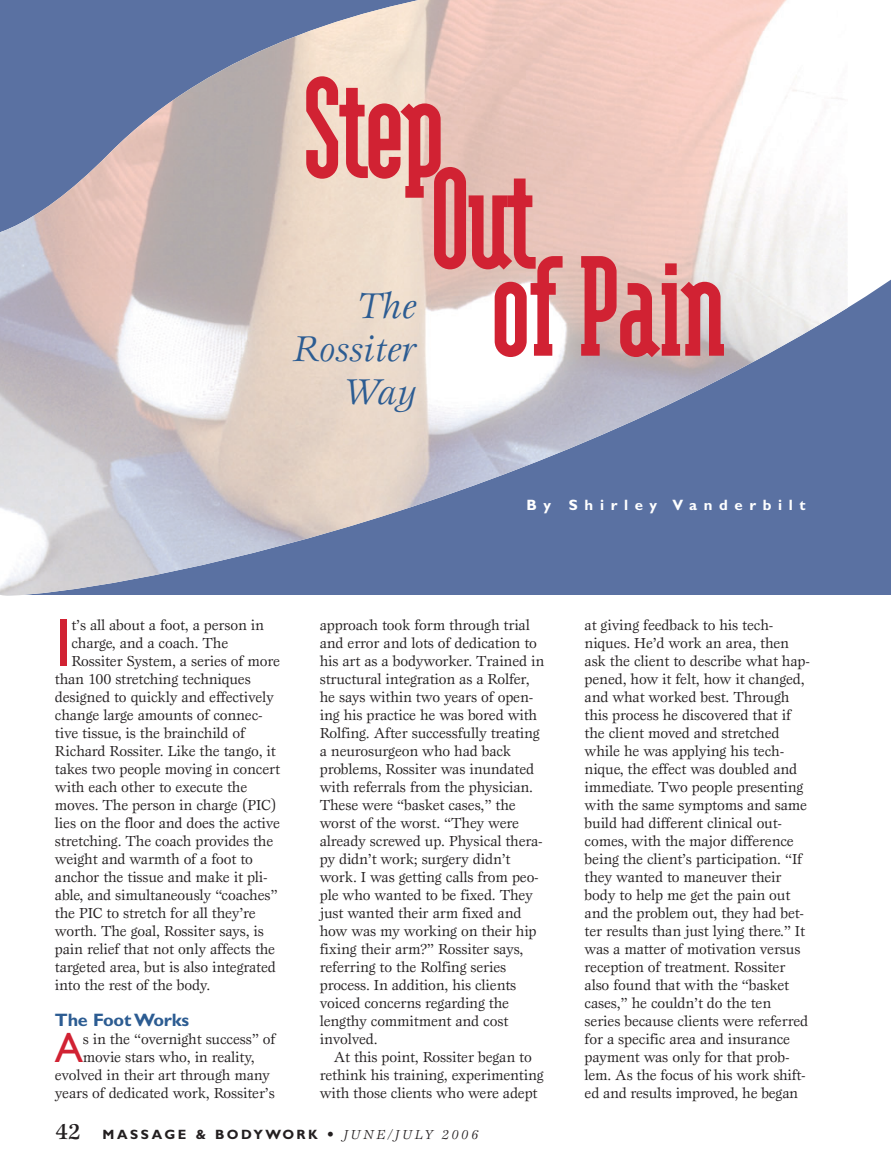
<style>
.page{position:relative;width:891px;height:1175px;background:#fff}
.page>*{position:absolute;margin:0;border:0;box-sizing:border-box;transform-origin:0 0}
.t1{font:162.45px "Modula Serif";letter-spacing:-.01em;color:#d12233}
.t2{font:68.85px "Gill Sans";color:#d12233}
.t3{font:42.45px "Gill Sans";color:#d12233}
.t4{font:italic 37.2px/42.9px "Esprit";color:#2c5c92;text-align:right}
.t5{font:700 18px "Gill Sans";letter-spacing:-.01em;color:#2c5c92}
.t6{font:15px/18px "Esprit";letter-spacing:-.01em;color:#231f20}
.t7{font:700 15px "Gill Sans";letter-spacing:.44em;color:#fff}
.t8{font:700 13.5px "Gill Sans";letter-spacing:.195em;color:#231f20}
.s1{font-family:"Esprit";font-weight:500;font-size:22.5px}
.s2{font-family:"Esprit";font-weight:500}
.s3{font-family:"Esprit";font-weight:400;font-style:italic}
</style>
<div class="page">
<div style="left:847px;top:279px;width:44px;height:316px;background:#5a71a2"></div>
<img style="left:0;top:0;width:847px;height:596px">
<h1 class="t1" style="left:303px;top:24px;width:143px">Step</h1>
<h1 class="t1" style="left:430px;top:114px;width:106px">Out</h1>
<h1 class="t1" style="left:491px;top:202px;width:236px">of Pain</h1>
<h3 class="t4" style="left:294px;top:287px;width:125px">The<br>Rossiter<br>Way</h3>
<p class="t7" style="left:526px;top:499px;width:281px">By Shirley Vanderbilt</p>
<h2 class="t2" style="left:55px;top:619px;width:19px">I</h2>
<p class="t6" style="left:71px;top:617px;width:194px">t’s all about a foot, a person in</p>
<p class="t6" style="left:71px;top:635px;width:158px">charge, and a coach. The</p>
<p class="t6" style="left:71px;top:653px;width:210px">Rossiter System, a series of more</p>
<p class="t6" style="left:55px;top:671px;width:197px">than 100 stretching techniques</p>
<p class="t6" style="left:55px;top:689px;width:221px">designed to quickly and effectively</p>
<p class="t6" style="left:55px;top:707px;width:209px">change large amounts of connec-</p>
<p class="t6" style="left:55px;top:725px;width:192px">tive tissue, is the brainchild of</p>
<p class="t6" style="left:55px;top:743px;width:222px">Richard Rossiter. Like the tango, it</p>
<p class="t6" style="left:55px;top:761px;width:227px">takes two people moving in concert</p>
<p class="t6" style="left:55px;top:779px;width:194px">with each other to execute the</p>
<p class="t6" style="left:55px;top:797px;width:223px">moves. The person in charge (PIC)</p>
<p class="t6" style="left:55px;top:815px;width:227px">lies on the floor and does the active</p>
<p class="t6" style="left:55px;top:833px;width:220px">stretching. The coach provides the</p>
<p class="t6" style="left:55px;top:851px;width:200px">weight and warmth of a foot to</p>
<p class="t6" style="left:55px;top:869px;width:214px">anchor the tissue and make it pli-</p>
<p class="t6" style="left:55px;top:887px;width:224px">able, and simultaneously “coaches”</p>
<p class="t6" style="left:55px;top:905px;width:202px">the PIC to stretch for all they’re</p>
<p class="t6" style="left:55px;top:923px;width:211px">worth. The goal, Rossiter says, is</p>
<p class="t6" style="left:55px;top:941px;width:222px">pain relief that not only affects the</p>
<p class="t6" style="left:55px;top:959px;width:222px">targeted area, but is also integrated</p>
<p class="t6" style="left:55px;top:977px;width:157px">into the rest of the body.</p>
<p class="t5" style="left:55px;top:1014px;width:136px">The Foot Works</p>
<h3 class="t3" style="left:55px;top:1033px;width:30px">A</h3>
<p class="t6" style="left:83px;top:1031px;width:194px">s in the “overnight success” of</p>
<p class="t6" style="left:83px;top:1049px;width:174px">movie stars who, in reality,</p>
<p class="t6" style="left:55px;top:1067px;width:217px">evolved in their art through many</p>
<p class="t6" style="left:55px;top:1085px;width:221px">years of dedicated work, Rossiter’s</p>
<p class="t6" style="left:320px;top:617px;width:226px">approach took form through trial and error and lots of dedication to his art as a bodyworker. Trained in structural integration as a Rolfer, he says within two years of open&shy;ing his practice he was bored with<br>Rolfing. After successfully treating a neurosurgeon who had back problems, Rossiter was inundated with referrals from the physician.<br>These were “basket cases,” the worst of the worst. “They were already screwed up. Physical thera&shy;py didn’t work; surgery didn’t work. I was getting calls from peo&shy;ple who wanted to be fixed. They just wanted their arm fixed and how was my working on their hip fixing their arm?” Rossiter says, referring to the Rolfing series process. In addition, his clients voiced concerns regarding the lengthy commitment and cost involved.</p>
<p class="t6" style="left:320px;top:1049px;width:225px;text-align:center">At this point, Rossiter began to rethink his training, experimenting with those clients who were adept</p>
<p class="t6" style="left:585px;top:617px;width:227px">at giving feedback to his tech&shy;niques. He’d work an area, then ask the client to describe what hap&shy;pened, how it felt, how it changed, and what worked best. Through this process he discovered that if the client moved and stretched while he was applying his tech&shy;nique, the effect was doubled and immediate. Two people presenting with the same symptoms and same build had different clinical out&shy;comes, with the major difference being the client’s participation. “If they wanted to maneuver their body to help me get the pain out and the problem out, they had bet&shy;ter results than just lying there.” It was a matter of motivation versus reception of treatment. Rossiter also found that with the “basket cases,” he couldn’t do the ten series because clients were referred for a specific area and insurance payment was only for that prob&shy;lem. As the focus of his work shift&shy;ed and results improved, he began</p>
<p class="t8" style="left:56px;top:1129px;width:424px"><span class="s1">42</span> MASSAGE &amp; BODYWORK <span class="s2">•</span> <span class="s3">JUNE/JULY 2006</span></p>
</div>
